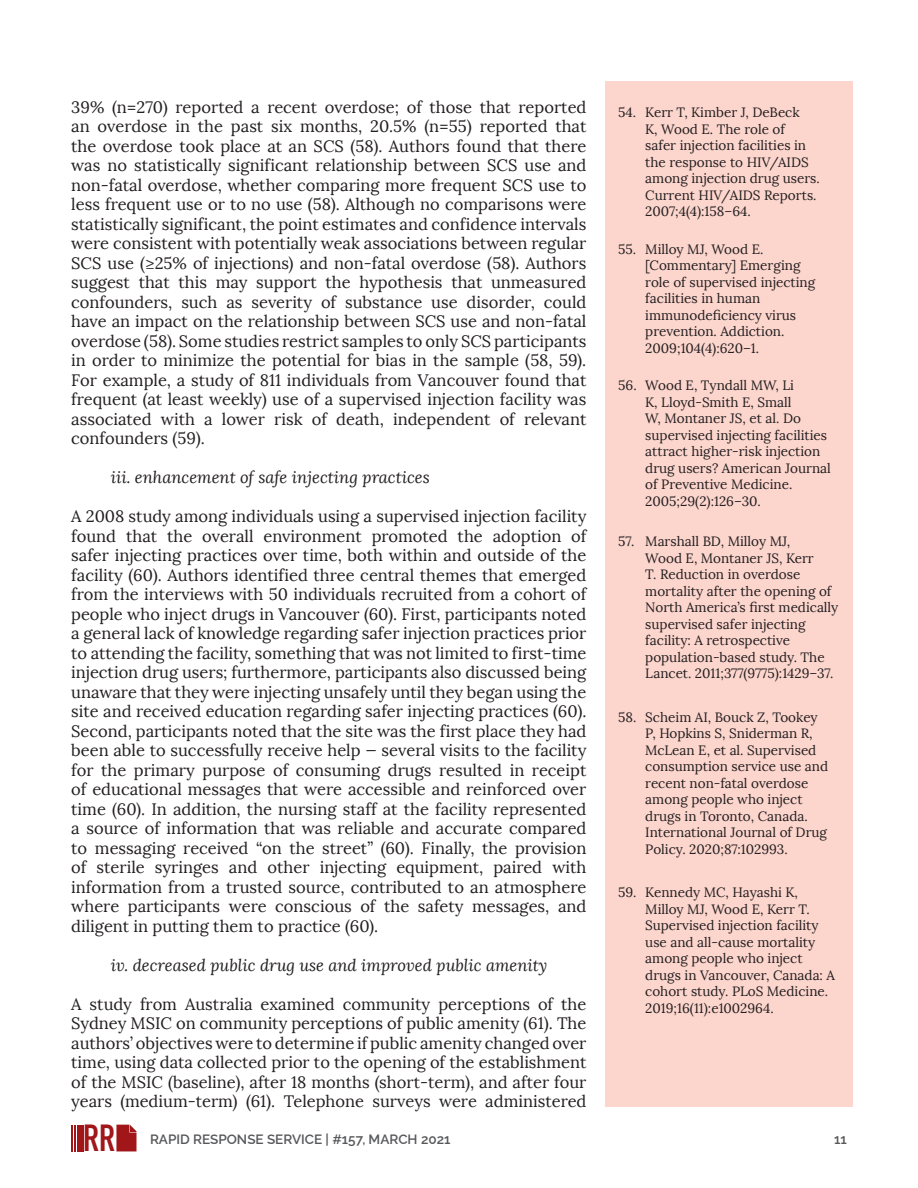
<style>
.page{position:relative;width:918px;height:1188px;background:#fff}
.page>*{position:absolute;margin:0;border:0;box-sizing:border-box;transform-origin:0 0}
.t1{font:700 37.2px "DIN Condensed";color:#a01619}
.body__serif__11pt{font:16.5px/19.5px "Lora";color:#231f20;text-align:justify}
.body__serif__11pt-2{font:italic 16.5px "Lora";color:#231f20}
.t2{font:13.5px/16.5px "Lora";color:#231f20}
.t3{font:600 13.5px "Raleway";color:#57585a}
</style>
<div class="page">
<hr style="left:71px;top:1125px;width:2px;height:26px;background:#a01619">
<hr style="left:74px;top:1125px;width:2px;height:26px;background:#a01619">
<hr style="left:77px;top:1125px;width:2px;height:26px;background:#a01619">
<hr style="left:81px;top:1125px;width:3px;height:26px;background:#a01619">
<svg style="left:116px;top:1125px;width:21px;height:26px"></svg>
<div style="left:605px;top:81px;width:248px;height:1026px;background:#fcd5cd"></div>
<p class="body__serif__11pt" style="left:71px;top:97px;width:517px">39% (n=270) reported a recent overdose; of those that reported an overdose in the past six months, 20.5% (n=55) reported that the overdose took place at an SCS (58). Authors found that there was no statistically significant relationship between SCS use and non-fatal overdose, whether comparing more frequent SCS use to less frequent use or to no use (58). Although no comparisons were statistically significant, the point estimates and confidence intervals were consistent with potentially weak associations between regular SCS use (≥25% of injections) and non-fatal overdose (58). Authors suggest that this may support the hypothesis that unmeasured confounders, such as severity of substance use disorder, could have an impact on the relationship between SCS use and non-fatal overdose (58). Some studies restrict samples to only SCS participants in order to minimize the potential for bias in the sample (58, 59).<br>For example, a study of 811 individuals from Vancouver found that frequent (at least weekly) use of a supervised injection facility was associated with a lower risk of death, independent of relevant confounders (59).</p>
<p class="body__serif__11pt-2" style="left:111px;top:467px;width:321px">iii. enhancement of safe injecting practices</p>
<p class="body__serif__11pt" style="left:71px;top:507px;width:517px">A 2008 study among individuals using a supervised injection facility found that the overall environment promoted the adoption of safer injecting practices over time, both within and outside of the facility (60). Authors identified three central themes that emerged from the interviews with 50 individuals recruited from a cohort of people who inject drugs in Vancouver (60). First, participants noted a general lack of knowledge regarding safer injection practices prior to attending the facility, something that was not limited to first-time injection drug users; furthermore, participants also discussed being unaware that they were injecting unsafely until they began using the site and received education regarding safer injecting practices (60).<br>Second, participants noted that the site was the first place they had been able to successfully receive help — several visits to the facility for the primary purpose of consuming drugs resulted in receipt of educational messages that were accessible and reinforced over time (60). In addition, the nursing staff at the facility represented a source of information that was reliable and accurate compared to messaging received “on the street” (60). Finally, the provision of sterile syringes and other injecting equipment, paired with information from a trusted source, contributed to an atmosphere where participants were conscious of the safety messages, and diligent in putting them to practice (60).</p>
<p class="body__serif__11pt-2" style="left:111px;top:955px;width:438px">iv. decreased public drug use and improved public amenity</p>
<p class="body__serif__11pt" style="left:71px;top:994px;width:517px">A study from Australia examined community perceptions of the Sydney MSIC on community perceptions of public amenity (61). The authors’ objectives were to determine if public amenity changed over time, using data collected prior to the opening of the establishment of the MSIC (baseline), after 18 months (short-term), and after four years (medium-term) (61). Telephone surveys were administered</p>
<p class="t2" style="left:645px;top:104px;width:176px;text-indent:-27px">54. Kerr T, Kimber J, DeBeck<br>K, Wood E. The role of<br>safer injection facilities in the response to HIV/AIDS among injection drug users.<br>Current HIV/AIDS Reports.<br>2007;4(4):158–64.</p>
<p class="t2" style="left:645px;top:241px;width:171px;text-indent:-27px">55. Milloy MJ, Wood E. [Commentary] Emerging role of supervised injecting facilities in human immunodeficiency virus prevention. Addiction.<br>2009;104(4):620–1.</p>
<p class="t2" style="left:645px;top:377px;width:187px;text-indent:-27px">56. Wood E, Tyndall MW, Li<br>K, Lloyd-Smith E, Small<br>W, Montaner JS, et al. Do supervised injecting facilities attract higher-risk injection drug users? American Journal of Preventive Medicine.<br>2005;29(2):126–30.</p>
<p class="t2" style="left:645px;top:533px;width:195px;text-indent:-27px">57. Marshall BD, Milloy MJ,<br>Wood E, Montaner JS, Kerr<br>T. Reduction in overdose mortality after the opening of<br>North America’s first medically supervised safer injecting facility: A retrospective population-based study. The<br>Lancet. 2011;377(9775):1429–37.</p>
<p class="t2" style="left:645px;top:709px;width:184px;text-indent:-27px">58. Scheim AI, Bouck Z, Tookey<br>P, Hopkins S, Sniderman R,<br>McLean E, et al. Supervised consumption service use and recent non-fatal overdose among people who inject drugs in Toronto, Canada.<br>International Journal of Drug<br>Policy. 2020;87:102993.</p>
<p class="t2" style="left:645px;top:884px;width:191px;text-indent:-27px">59. Kennedy MC, Hayashi K,<br>Milloy MJ, Wood E, Kerr T.<br>Supervised injection facility use and all-cause mortality among people who inject drugs in Vancouver, Canada: A cohort study. PLoS Medicine.<br>2019;16(11):e1002964.</p>
<h1 class="t1" style="left:83px;top:1113px;width:33px">RR</h1>
<p class="t3" style="left:150px;top:1128px;width:302px">RAPID RESPONSE SERVICE | #157, MARCH 2021</p>
<p class="t3" style="left:834px;top:1128px;width:14px">11</p>
</div>
